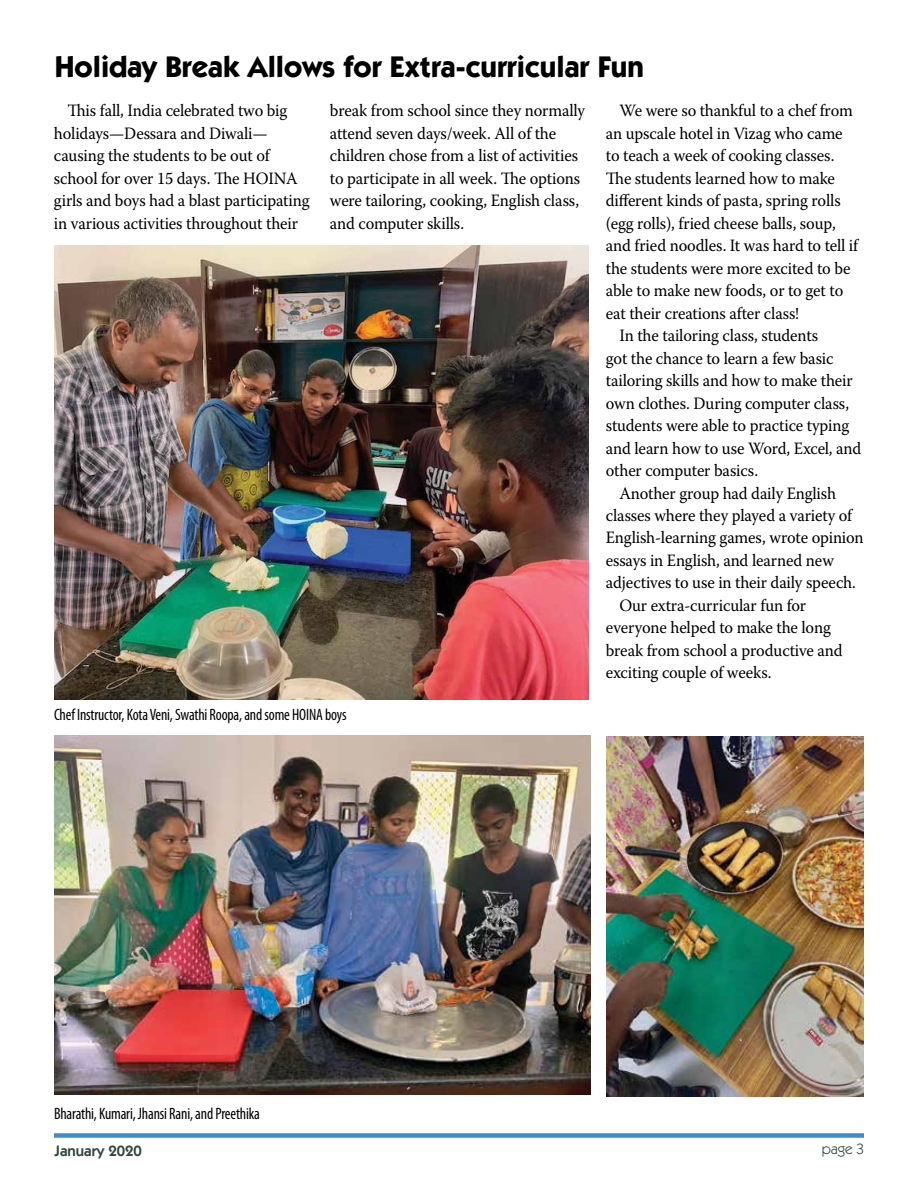
<style>
.page{position:relative;width:918px;height:1188px;background:#fff}
.page>*{position:absolute;margin:0;border:0;box-sizing:border-box;transform-origin:0 0}
.t1{font:700 30px "Itc Kabel";color:#000}
.t2{font:17.25px/22.5px "Warnock Pro";letter-spacing:-.01em;color:#000;scale:.95 1}
.t3{font:condensed 16.5px "Myriad Pro";letter-spacing:-.01em;color:#000;scale:.95 1}
.t4{font:600 15px "Itc Kabel";color:#34483c}
.t5{font:15px "Itc Kabel";color:#34483c}
</style>
<div class="page">
<div style="left:54px;top:1133px;width:810px;height:5px;background:#3d8dcc"></div>
<img style="left:54px;top:736px;width:536px;height:358px">
<img style="left:54px;top:246px;width:535px;height:453px">
<img style="left:606px;top:737px;width:258px;height:359px">
<h1 class="t1" style="left:55px;top:49px;width:591px">Holiday Break Allows for Extra-curricular Fun</h1>
<p class="t2" style="left:54px;top:99px;width:271px;text-indent:14px">This fall, India celebrated two big holidays—Dessara and Diwali— causing the students to be out of school for over 15 days. The HOINA girls and boys had a blast participating in various activities throughout their</p>
<p class="t2" style="left:330px;top:99px;width:270px">break from school since they normally attend seven days/week. All of the children chose from a list of activities to participate in all week. The options were tailoring, cooking, English class, and computer skills.</p>
<p class="t2" style="left:619px;top:99px;width:247px">We were so thankful to a chef from</p>
<p class="t2" style="left:606px;top:121px;width:251px">an upscale hotel in Vizag who came</p>
<p class="t2" style="left:606px;top:144px;width:242px">to teach a week of cooking classes.</p>
<p class="t2" style="left:606px;top:166px;width:243px">The students learned how to make</p>
<p class="t2" style="left:606px;top:189px;width:249px">different kinds of pasta, spring rolls</p>
<p class="t2" style="left:606px;top:211px;width:244px">(egg rolls), fried cheese balls, soup,</p>
<p class="t2" style="left:606px;top:234px;width:267px">and fried noodles. It was hard to tell if</p>
<p class="t2" style="left:606px;top:256px;width:259px">the students were more excited to be</p>
<p class="t2" style="left:606px;top:279px;width:251px">able to make new foods, or to get to</p>
<p class="t2" style="left:606px;top:301px;width:205px">eat their creations after class!</p>
<p class="t2" style="left:619px;top:324px;width:211px">In the tailoring class, students</p>
<p class="t2" style="left:606px;top:346px;width:241px">got the chance to learn a few basic</p>
<p class="t2" style="left:606px;top:369px;width:261px">tailoring skills and how to make their</p>
<p class="t2" style="left:606px;top:391px;width:258px">own clothes. During computer class,</p>
<p class="t2" style="left:606px;top:414px;width:258px">students were able to practice typing</p>
<p class="t2" style="left:606px;top:436px;width:270px">and learn how to use Word, Excel, and</p>
<p class="t2" style="left:606px;top:459px;width:162px">other computer basics.</p>
<p class="t2" style="left:619px;top:481px;width:230px">Another group had daily English</p>
<p class="t2" style="left:606px;top:504px;width:261px">classes where they played a variety of</p>
<p class="t2" style="left:606px;top:526px;width:273px">English-learning games, wrote opinion</p>
<p class="t2" style="left:606px;top:549px;width:242px">essays in English, and learned new</p>
<p class="t2" style="left:606px;top:571px;width:265px">adjectives to use in their daily speech.</p>
<p class="t2" style="left:619px;top:594px;width:198px">Our extra-curricular fun for</p>
<p class="t2" style="left:606px;top:616px;width:238px">everyone helped to make the long</p>
<p class="t2" style="left:606px;top:639px;width:251px">break from school a productive and</p>
<p class="t2" style="left:606px;top:661px;width:176px">exciting couple of weeks.</p>
<p class="t3" style="left:54px;top:704px;width:310px">Chef Instructor, Kota Veni, Swathi Roopa, and some HOINA boys</p>
<p class="t3" style="left:54px;top:1104px;width:218px">Bharathi, Kumari, Jhansi Rani, and Preethika</p>
<p class="t4" style="left:54px;top:1142px;width:89px">January 2020</p>
<p class="t5" style="left:822px;top:1140px;width:44px">page 3</p>
</div>
